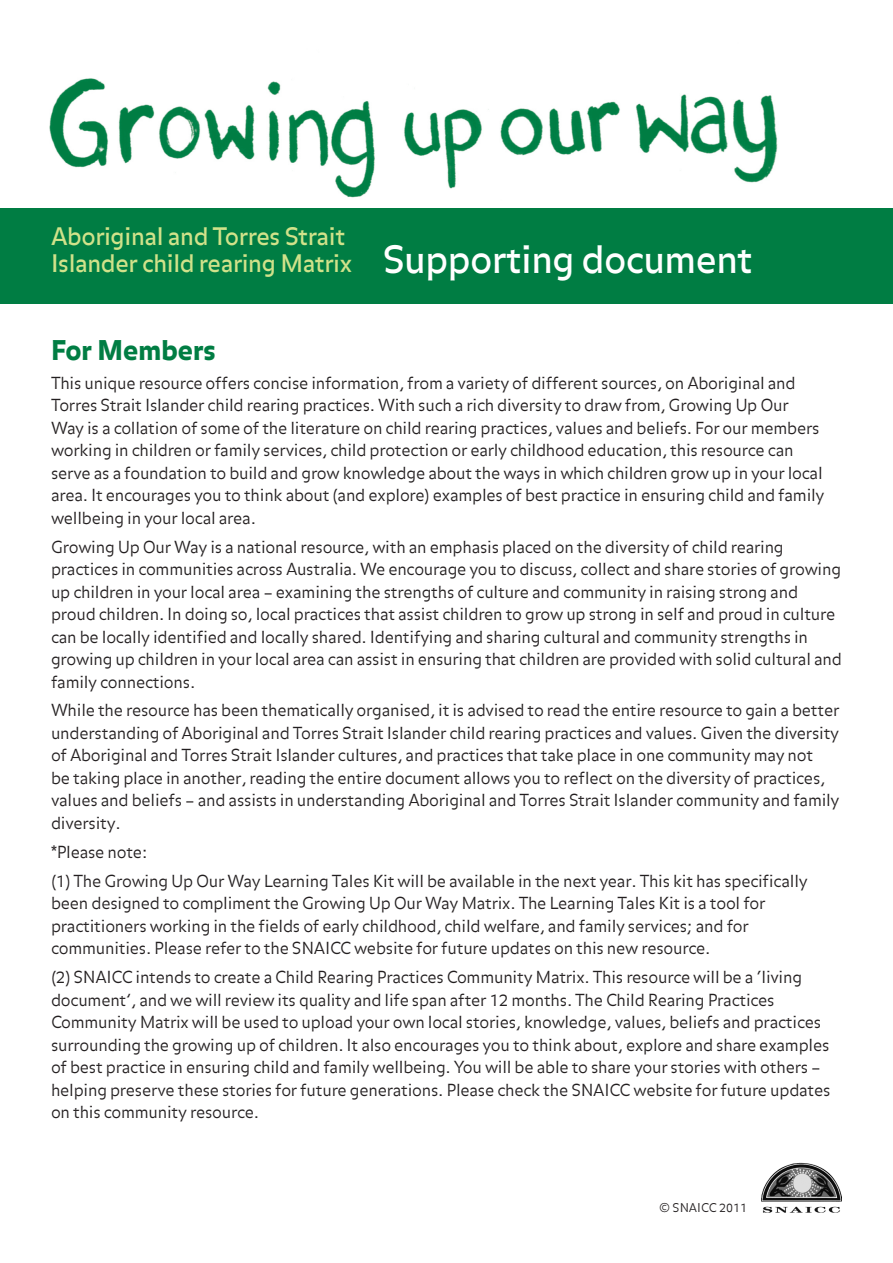
<style>
.page{position:relative;width:893px;height:1263px;background:#fff}
.page>*{position:absolute;margin:0;border:0;box-sizing:border-box;transform-origin:0 0}
.t1{font:37.5px "Balance";letter-spacing:-.015em;color:#fff}
.Heading_1{font:900 27px "Balance";color:#007d43}
.t2{font:24px/27px "Balance";letter-spacing:-.015em;color:#d1e28a}
.body{font:300 16.5px/22.5px "Balance";letter-spacing:-.015em;color:#231f20}
.t3{font:300 12px "Balance";color:#231f20}
</style>
<div class="page">
<img style="left:761px;top:1162px;width:81px;height:51px">
<div style="left:0;top:208px;width:893px;height:96px;background:#007d43"></div>
<img style="left:49px;top:78px;width:729px;height:120px">
<h3 class="t2" style="left:51px;top:225px;width:303px">Aboriginal and Torres Strait<br>Islander child rearing Matrix</h3>
<h1 class="t1" style="left:383px;top:237px;width:372px">Supporting document</h1>
<p class="Heading_1" style="left:51px;top:334px;width:166px">For Members</p>
<p class="body" style="left:51px;top:372px;width:775px">This unique resource offers concise information, from a variety of different sources, on Aboriginal and Torres Strait Islander child rearing practices. With such a rich diversity to draw from, Growing Up Our Way is a collation of some of the literature on child rearing practices, values and beliefs. For our members working in children or family services, child protection or early childhood education, this resource can serve as a foundation to build and grow knowledge about the ways in which children grow up in your local area. It encourages you to think about (and explore) examples of best practice in ensuring child and family wellbeing in your local area.</p>
<p class="body" style="left:51px;top:536px;width:792px">Growing Up Our Way is a national resource, with an emphasis placed on the diversity of child rearing practices in communities across Australia. We encourage you to discuss, collect and share stories of growing up children in your local area – examining the strengths of culture and community in raising strong and proud children. In doing so, local practices that assist children to grow up strong in self and proud in culture can be locally identified and locally shared. Identifying and sharing cultural and community strengths in growing up children in your local area can assist in ensuring that children are provided with solid cultural and family connections.</p>
<p class="body" style="left:51px;top:700px;width:790px">While the resource has been thematically organised, it is advised to read the entire resource to gain a better understanding of Aboriginal and Torres Strait Islander child rearing practices and values. Given the diversity of Aboriginal and Torres Strait Islander cultures, and practices that take place in one community may not<br>be taking place in another, reading the entire document allows you to reflect on the diversity of practices, values and beliefs – and assists in understanding Aboriginal and Torres Strait Islander community and family diversity.</p>
<p class="body" style="left:51px;top:842px;width:98px">*Please note:</p>
<p class="body" style="left:51px;top:870px;width:758px">(1) The Growing Up Our Way Learning Tales Kit will be available in the next year. This kit has specifically been designed to compliment the Growing Up Our Way Matrix. The Learning Tales Kit is a tool for practitioners working in the fields of early childhood, child welfare, and family services; and for communities. Please refer to the SNAICC website for future updates on this new resource.</p>
<p class="body" style="left:51px;top:967px;width:781px">(2) SNAICC intends to create a Child Rearing Practices Community Matrix. This resource will be a ‘living document’, and we will review its quality and life span after 12 months. The Child Rearing Practices Community Matrix will be used to upload your own local stories, knowledge, values, beliefs and practices surrounding the growing up of children. It also encourages you to think about, explore and share examples of best practice in ensuring child and family wellbeing. You will be able to share your stories with others – helping preserve these stories for future generations. Please check the SNAICC website for future updates on this community resource.</p>
<p class="t3" style="left:659px;top:1201px;width:89px">© SNAICC 2011</p>
</div>
